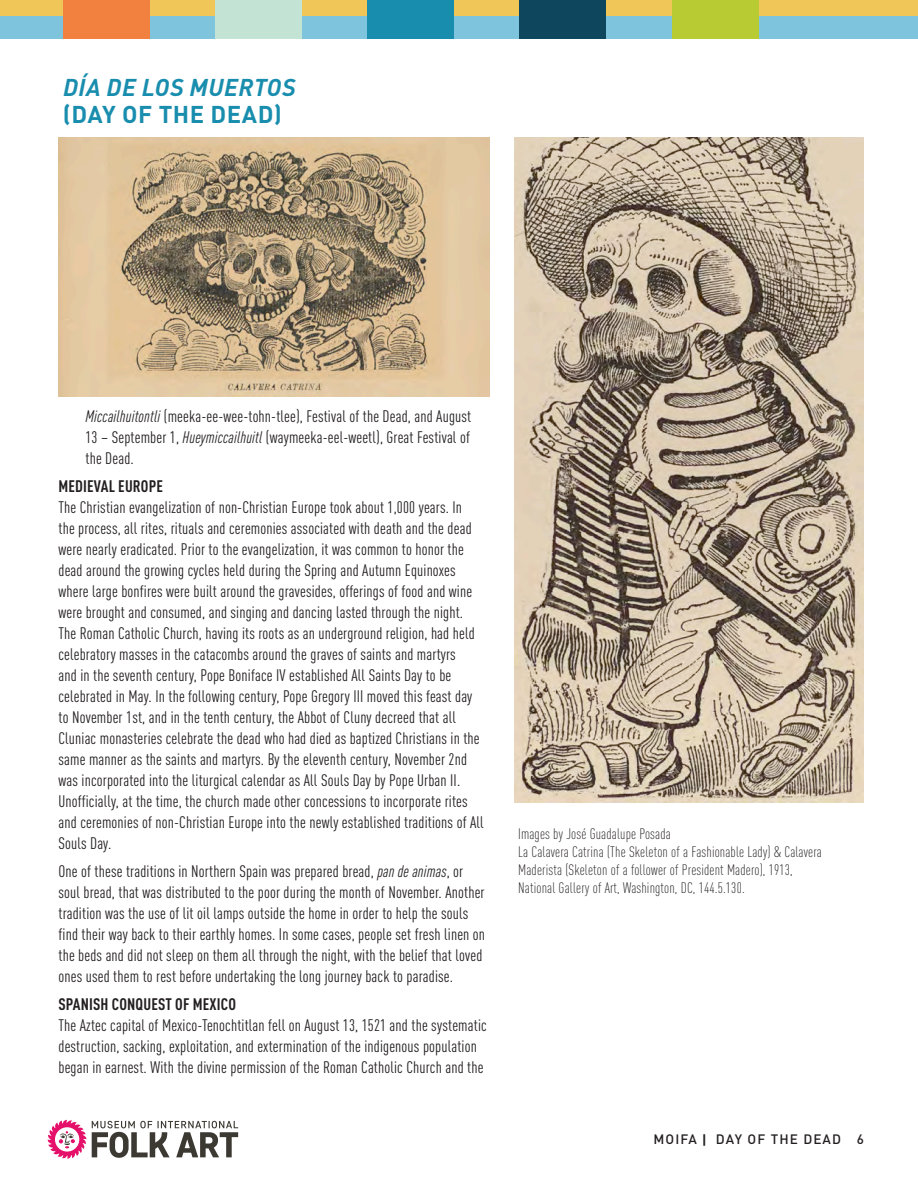
<style>
.page{position:relative;width:918px;height:1188px;background:#fff}
.page>*{position:absolute;margin:0;border:0;box-sizing:border-box;transform-origin:0 0}
.t1{font:italic 700 24px "DIN Pro";letter-spacing:.02em;color:#198dae}
.t2{font:700 24px "DIN Pro";letter-spacing:.02em;color:#198dae}
.t3{font:condensed 16.5px/21px "DIN Pro";letter-spacing:.01em;color:#231f20}
.t4{font:700 condensed 16.5px "DIN Pro";letter-spacing:.01em;color:#231f20}
.t5{font:300 condensed 15px/18px "DIN Pro";letter-spacing:.01em;color:#231f20}
.t6{font:500 13.5px "DIN Pro";letter-spacing:.08em;color:#231f20}
.s1{font-style:italic}
.s2{font-family:"Neutra Text";font-weight:700}
</style>
<div class="page">
<img style="left:514px;top:137px;width:350px;height:666px">
<img style="left:58px;top:137px;width:431px;height:259px">
<div style="left:0;top:0;width:918px;height:39px;background:#7ec4dc"></div>
<div style="left:0;top:0;width:918px;height:16px;background:#f0c659"></div>
<div style="left:520px;top:0;width:86px;height:39px;background:#0e465d"></div>
<div style="left:672px;top:0;width:86px;height:39px;background:#b8cb32"></div>
<div style="left:367px;top:0;width:87px;height:39px;background:#198dae"></div>
<div style="left:215px;top:0;width:86px;height:39px;background:#c3e4d5"></div>
<div style="left:63px;top:0;width:86px;height:39px;background:#f2803f"></div>
<svg style="left:92px;top:1121px;width:146px;height:37px"></svg>
<svg style="left:48px;top:1120px;width:38px;height:39px"></svg>
<p class="t1" style="left:63px;top:68px;width:234px">DÍA DE LOS MUERTOS</p>
<p class="t2" style="left:63px;top:94px;width:220px">(DAY OF THE DEAD)</p>
<p class="t3" style="left:85px;top:405px;width:387px;text-align:justify"><span class="s1">Miccailhuitontli</span> (meeka-ee-wee-tohn-tlee), Festival of the Dead, and August 13 – September 1, <span class="s1">Hueymiccailhuitl</span> (waymeeka-eel-weetl), Great Festival of the Dead.</p>
<p class="t4" style="left:58px;top:474px;width:106px">MEDIEVAL EUROPE</p>
<p class="t3" style="left:58px;top:496px;width:427px">The Christian evangelization of non-Christian Europe took about 1,000 years. In<br>the process, all rites, rituals and ceremonies associated with death and the dead were nearly eradicated. Prior to the evangelization, it was common to honor the dead around the growing cycles held during the Spring and Autumn Equinoxes where large bonfires were built around the gravesides, offerings of food and wine were brought and consumed, and singing and dancing lasted through the night.<br>The Roman Catholic Church, having its roots as an underground religion, had held celebratory masses in the catacombs around the graves of saints and martyrs<br>and in the seventh century, Pope Boniface IV established All Saints Day to be celebrated in May. In the following century, Pope Gregory III moved this feast day to November 1st, and in the tenth century, the Abbot of Cluny decreed that all Cluniac monasteries celebrate the dead who had died as baptized Christians in the same manner as the saints and martyrs. By the eleventh century, November 2nd was incorporated into the liturgical calendar as All Souls Day by Pope Urban II.<br>Unofficially, at the time, the church made other concessions to incorporate rites and ceremonies of non-Christian Europe into the newly established traditions of All Souls Day.</p>
<p class="t3" style="left:58px;top:859px;width:428px">One of these traditions in Northern Spain was prepared bread, <span class="s1">pan de animas</span>, or soul bread, that was distributed to the poor during the month of November. Another tradition was the use of lit oil lamps outside the home in order to help the souls find their way back to their earthly homes. In some cases, people set fresh linen on the beds and did not sleep on them all through the night, with the belief that loved ones used them to rest before undertaking the long journey back to paradise.</p>
<p class="t4" style="left:58px;top:991px;width:179px">SPANISH CONQUEST OF MEXICO</p>
<p class="t3" style="left:58px;top:1013px;width:430px">The Aztec capital of Mexico-Tenochtitlan fell on August 13, 1521 and the systematic destruction, sacking, exploitation, and extermination of the indigenous population began in earnest. With the divine permission of the Roman Catholic Church and the</p>
<p class="t5" style="left:518px;top:824px;width:154px">Images by José Guadalupe Posada</p>
<p class="t5" style="left:518px;top:842px;width:305px">La Calavera Catrina (The Skeleton of a Fashionable Lady) &amp; Calavera<br>Maderista (Skeleton of a follower of President Madero), 1913,<br>National Gallery of Art, Washington, DC, 144.5.130.</p>
<p class="t6" style="left:654px;top:1128px;width:212px">MOIFA <span class="s2">|</span> DAY OF THE DEAD 6</p>
</div>
